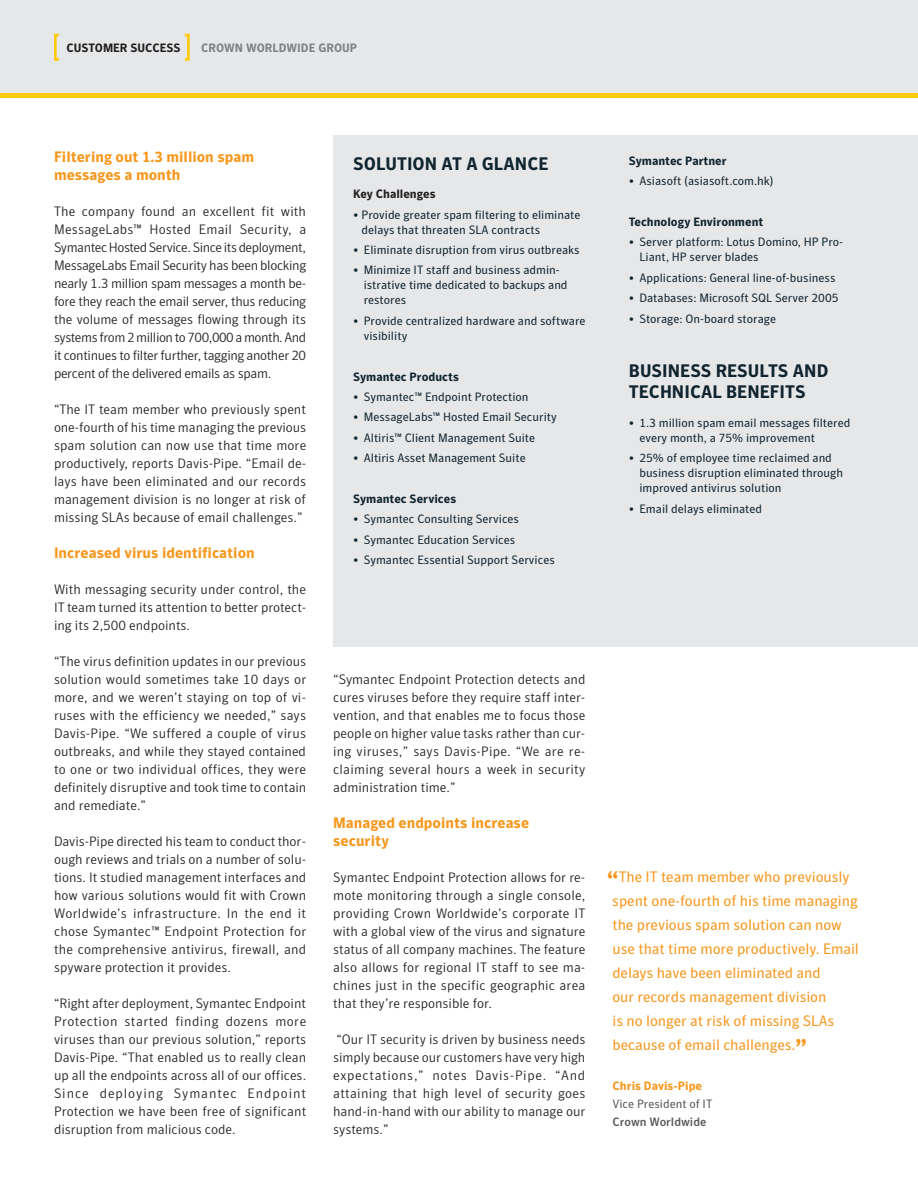
<style>
.page{position:relative;width:918px;height:1188px;background:#fff}
.page>*{position:absolute;margin:0;border:0;box-sizing:border-box;transform-origin:0 0}
.At_A_Glance_-_Header{font:700 18px/21.6px "Symantec Sans";color:#112530}
.Quote_Right{font:15px/24px "Symantec Sans";letter-spacing:-.005em;color:#f7971d}
.Subhead{font:700 15px/18px "Symantec Sans";color:#f7981d}
.Body_Copy{font:300 13.5px/18px "Symantec Sans";color:#231f20;text-align:justify}
.At_A_Glance_-_Bullet{font:12px/15px "Symantec Sans";color:#112530}
.At_A_Glance_-_Subhea{font:700 12px "Symantec Sans";color:#112530}
._0a_Brow_-_right{font:700 12px "Symantec Sans";color:#808285}
.Quote_-_Job_Title{font:12px "Symantec Sans";color:#57585a}
._0a_Brow_-_left{font:700 12px "Symantec Sans";color:#231f20}
.Quote_-_Name{font:700 12px "Symantec Sans";color:#f7981d}
.Quote_-_Company_Name{font:500 12px "Symantec Sans";color:#57585a}
.At_A_Glance_-_Subhea-2{font:700 12px "Symantec Sans";color:#231f20}
.s1{font-weight:700;font-size:24px}
</style>
<div class="page">
<div style="left:0;top:0;width:918px;height:97px;background:#e6e7e9"></div>
<svg style="left:54px;top:34px;width:5px;height:27px"></svg>
<svg style="left:185px;top:34px;width:5px;height:27px"></svg>
<div style="left:0;top:93px;width:918px;height:5px;background:#feca0a"></div>
<div style="left:333px;top:135px;width:585px;height:512px;background:#e6e7e9"></div>
<p class="_0a_Brow_-_left" style="left:66px;top:41px;width:116px">Customer Success</p>
<p class="_0a_Brow_-_right" style="left:201px;top:41px;width:156px">Crown Worldwi de Group</p>
<p class="Subhead" style="left:54px;top:148px;width:202px">Filtering out 1.3 million spam messages a month</p>
<p class="Body_Copy" style="left:54px;top:202px;width:254px">The company found an excellent fit with MessageLabs™ Hosted Email Security, a Symantec Hosted Service. Since its deployment, MessageLabs Email Security has been blocking nearly 1.3 million spam messages a month be&shy;fore they reach the email server, thus reducing the volume of messages flowing through its systems from 2 million to 700,000 a month. And it continues to filter further, tagging another 20 percent of the delivered emails as spam.</p>
<p class="Body_Copy" style="left:54px;top:400px;width:254px">“The IT team member who previously spent one-fourth of his time managing the previous spam solution can now use that time more productively, reports Davis-Pipe. “Email de&shy;lays have been eliminated and our records management division is no longer at risk of missing SLAs because of email challenges.”</p>
<p class="Subhead" style="left:54px;top:544px;width:202px">Increased virus identification</p>
<p class="Body_Copy" style="left:54px;top:580px;width:254px">With messaging security under control, the IT team turned its attention to better protect&shy;ing its 2,500 endpoints.</p>
<p class="Body_Copy" style="left:54px;top:652px;width:254px">“The virus definition updates in our previous solution would sometimes take 10 days or more, and we weren’t staying on top of vi&shy;ruses with the efficiency we needed,” says Davis-Pipe. “We suffered a couple of virus outbreaks, and while they stayed contained to one or two individual offices, they were definitely disruptive and took time to contain and remediate.”</p>
<p class="Body_Copy" style="left:54px;top:832px;width:254px">Davis-Pipe directed his team to conduct thor&shy;ough reviews and trials on a number of solu&shy;tions. It studied management interfaces and how various solutions would fit with Crown Worldwide’s infrastructure. In the end it chose Symantec™ Endpoint Protection for the comprehensive antivirus, firewall, and spyware protection it provides.</p>
<p class="Body_Copy" style="left:54px;top:994px;width:254px">“Right after deployment, Symantec Endpoint Protection started finding dozens more viruses than our previous solution,” reports Davis-Pipe. “That enabled us to really clean up all the endpoints across all of our offices.<br>Since deploying Symantec Endpoint Protection we have been free of significant disruption from malicious code.</p>
<p class="At_A_Glance_-_Header" style="left:353px;top:153px;width:141px">Solution at a glanc</p>
<p class="At_A_Glance_-_Header" style="left:539px;top:153px;width:12px">e</p>
<p class="At_A_Glance_-_Subhea-2" style="left:353px;top:187px;width:84px">Key Challenges</p>
<p class="At_A_Glance_-_Bullet" style="left:362px;top:207px;width:220px;text-indent:-8px">• Provide greater spam filtering to eliminate delays that threaten SLA contracts</p>
<p class="At_A_Glance_-_Bullet" style="left:353px;top:242px;width:228px">• Eliminate disruption from virus outbreaks</p>
<p class="At_A_Glance_-_Bullet" style="left:364px;top:263px;width:205px;text-indent:-10px">• Minimize IT staff and business admin&shy;istrative time dedicated to backups and restores</p>
<p class="At_A_Glance_-_Bullet" style="left:364px;top:313px;width:223px;text-indent:-10px">• Provide centralized hardware and software visibility</p>
<p class="At_A_Glance_-_Subhea" style="left:353px;top:370px;width:107px">Symantec Products</p>
<p class="At_A_Glance_-_Bullet" style="left:353px;top:389px;width:177px">• Symantec™ Endpoint Protection</p>
<p class="At_A_Glance_-_Bullet" style="left:353px;top:410px;width:205px">• MessageLabs™ Hosted Email Security</p>
<p class="At_A_Glance_-_Bullet" style="left:353px;top:430px;width:183px">• Altiris™ Client Management Suite</p>
<p class="At_A_Glance_-_Bullet" style="left:353px;top:450px;width:174px">• Altiris Asset Management Suite</p>
<p class="At_A_Glance_-_Subhea" style="left:353px;top:492px;width:105px">Symantec Services</p>
<p class="At_A_Glance_-_Bullet" style="left:353px;top:512px;width:167px">• Symantec Consulting Services</p>
<p class="At_A_Glance_-_Bullet" style="left:353px;top:532px;width:164px">• Symantec Education Services</p>
<p class="At_A_Glance_-_Bullet" style="left:353px;top:552px;width:203px">• Symantec Essential Support Services</p>
<p class="At_A_Glance_-_Subhea" style="left:629px;top:154px;width:99px">Symantec Partner</p>
<p class="At_A_Glance_-_Bullet" style="left:629px;top:174px;width:146px">• Asiasoft (asiasoft.com.hk)</p>
<p class="At_A_Glance_-_Subhea" style="left:629px;top:215px;width:136px">Technology Environment</p>
<p class="At_A_Glance_-_Bullet" style="left:639px;top:235px;width:205px;text-indent:-10px">• Server platform: Lotus Domino, HP Pro-<br>Liant, HP server blades</p>
<p class="At_A_Glance_-_Bullet" style="left:629px;top:270px;width:208px">• Applications: General line-of-business</p>
<p class="At_A_Glance_-_Bullet" style="left:629px;top:291px;width:211px">• Databases: Microsoft SQL Server 2005</p>
<p class="At_A_Glance_-_Bullet" style="left:629px;top:311px;width:149px">• Storage: On-board storage</p>
<p class="At_A_Glance_-_Header" style="left:629px;top:360px;width:201px">Busin ess Results an d<br>Technical</p>
<p class="At_A_Glance_-_Header" style="left:726px;top:381px;width:81px">Benefits</p>
<p class="At_A_Glance_-_Bullet" style="left:639px;top:415px;width:213px;text-indent:-10px">• 1.3 million spam email messages filtered every month, a 75% improvement</p>
<p class="At_A_Glance_-_Bullet" style="left:639px;top:450px;width:205px;text-indent:-10px">• 25% of employee time reclaimed and business disruption eliminated through improved antivirus solution</p>
<p class="At_A_Glance_-_Bullet" style="left:629px;top:501px;width:135px">• Email delays eliminated</p>
<p class="Body_Copy" style="left:333px;top:670px;width:254px">“Symantec Endpoint Protection detects and cures viruses before they require staff inter&shy;vention, and that enables me to focus those people on higher value tasks rather than cur&shy;ing viruses,” says Davis-Pipe. “We are re&shy;claiming several hours a week in security administration time.”</p>
<p class="Subhead" style="left:333px;top:814px;width:198px">Managed endpoints increase security</p>
<p class="Body_Copy" style="left:333px;top:868px;width:254px">Symantec Endpoint Protection allows for re&shy;mote monitoring through a single console, providing Crown Worldwide’s corporate IT with a global view of the virus and signature status of all company machines. The feature also allows for regional IT staff to see ma&shy;chines just in the specific geographic area that they’re responsible for.</p>
<p class="Body_Copy" style="left:333px;top:1030px;width:254px">“Our IT security is driven by business needs simply because our customers have very high expectations,” notes Davis-Pipe. “And attaining that high level of security goes hand-in-hand with our ability to manage our systems.”</p>
<p class="Quote_Right" style="left:612px;top:865px;width:248px;text-indent:-5px"><span class="s1">“</span>The IT team member who previously spent one-fourth of his time managing the previous spam solution can now use that time more productively. Email delays have been eliminated and<br>our records management division<br>is no longer at risk of missing SLAs because of email challenges.<span class="s1">”</span></p>
<p class="Quote_-_Name" style="left:613px;top:1079px;width:91px">Chris Davis-Pipe</p>
<p class="Quote_-_Job_Title" style="left:612px;top:1097px;width:101px">Vice President of IT</p>
<p class="Quote_-_Company_Name" style="left:613px;top:1114px;width:95px">Crown Worldwide</p>
</div>
